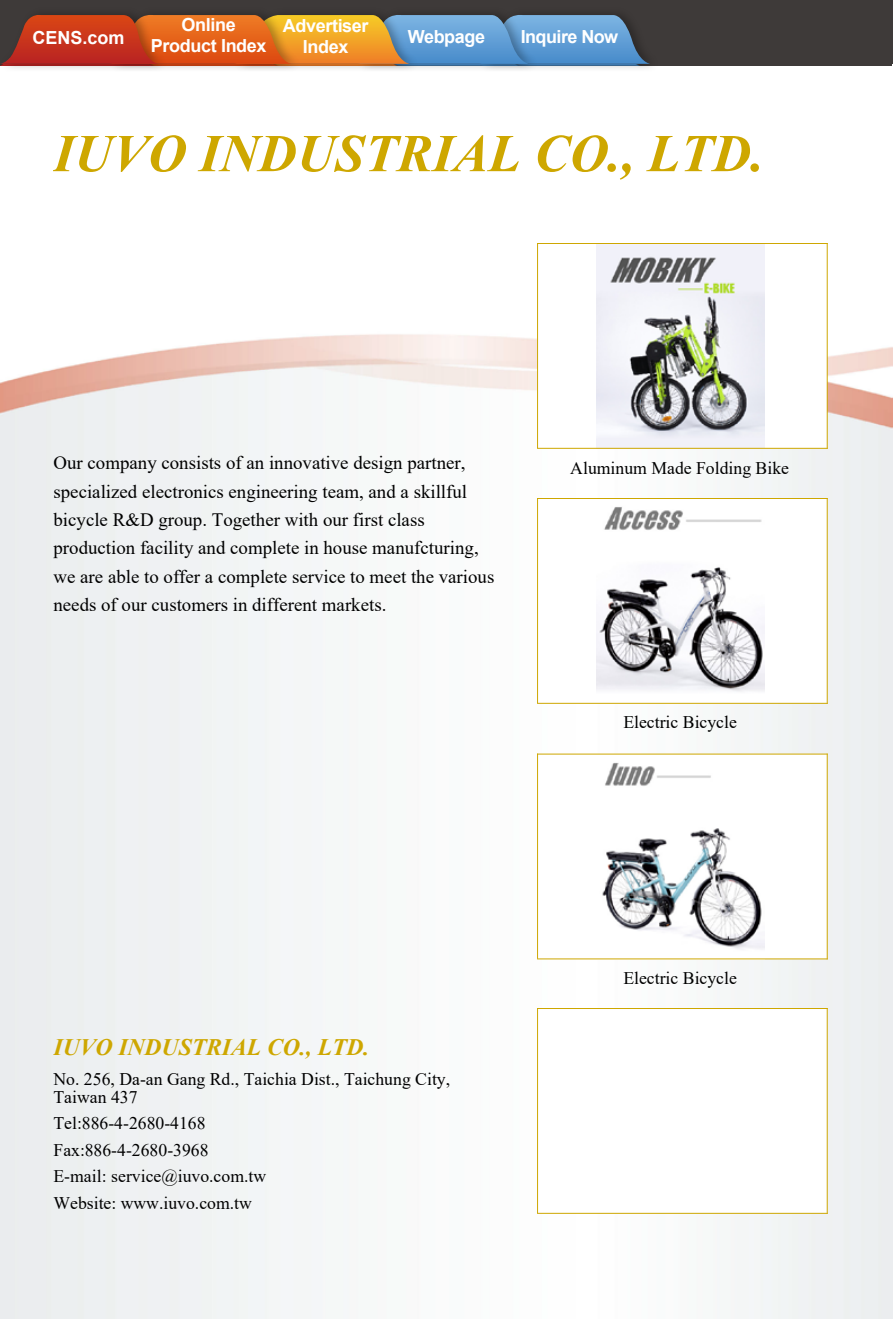
<style>
.page{position:relative;width:893px;height:1319px;background:#fff}
.page>*{position:absolute;margin:0;border:0;box-sizing:border-box;transform-origin:0 0}
.t1{font:italic 700 53.1px "Times New Roman";color:#cea700}
.t2{font:italic 700 23.55px "Times New Roman";color:#cea700}
.t3{font:18.9px/28.3px "Times New Roman";color:#000}
.t4{font:700 18px/21px "Arial";letter-spacing:-.02em;color:#fff;text-align:center}
.t5{font:17.7px/26.5px "Times New Roman";color:#000}
</style>
<div class="page">
<img style="left:0;top:334px;width:892px;height:984px">
<div style="left:538px;top:244px;width:289px;height:204px;background:#fff"></div>
<img style="left:596px;top:244px;width:169px;height:204px">
<hr style="left:537px;top:243px;width:1px;height:204px;background:#cea700">
<hr style="left:538px;top:243px;width:289px;height:1px;background:#cea700">
<hr style="left:827px;top:243px;width:1px;height:205px;background:#cea700">
<hr style="left:538px;top:448px;width:289px;height:1px;background:#cea700">
<div style="left:538px;top:498px;width:289px;height:205px;background:#fff"></div>
<img style="left:596px;top:507px;width:169px;height:196px">
<hr style="left:537px;top:498px;width:1px;height:204px;background:#cea700">
<hr style="left:538px;top:498px;width:289px;height:1px;background:#cea700">
<hr style="left:827px;top:498px;width:1px;height:205px;background:#cea700">
<hr style="left:538px;top:703px;width:289px;height:1px;background:#cea700">
<div style="left:538px;top:754px;width:289px;height:204px;background:#fff"></div>
<img style="left:596px;top:754px;width:169px;height:195px">
<hr style="left:537px;top:754px;width:1px;height:204px;background:#cea700">
<hr style="left:538px;top:753px;width:289px;height:1px;background:#cea700">
<hr style="left:827px;top:754px;width:1px;height:204px;background:#cea700">
<hr style="left:538px;top:958px;width:289px;height:1px;background:#cea700">
<div style="left:538px;top:1008px;width:289px;height:204px;background:#fff"></div>
<hr style="left:537px;top:1008px;width:1px;height:204px;background:#cea700">
<hr style="left:538px;top:1008px;width:289px;height:1px;background:#cea700">
<hr style="left:827px;top:1008px;width:1px;height:205px;background:#cea700">
<hr style="left:538px;top:1212px;width:289px;height:1px;background:#cea700">
<div style="left:0;top:0;width:893px;height:64px;background:#3e3a39"></div>
<div style="left:477px;top:6px;width:184px;height:67px;background:#000;opacity:.29"></div>
<div style="left:355px;top:6px;width:185px;height:67px;background:#000;opacity:.29"></div>
<div style="left:231px;top:6px;width:190px;height:67px;background:#000;opacity:.29"></div>
<div style="left:108px;top:6px;width:194px;height:67px;background:#000;opacity:.29"></div>
<div style="left:0;top:6px;width:169px;height:67px;background:#000;opacity:.29"></div>
<svg style="left:0;top:13px;width:650px;height:51px;background:#a17460"></svg>
<p class="t4" style="left:151px;top:15px;width:117px">Online<br>Product Index</p>
<p class="t4" style="left:283px;top:16px;width:87px">Advertiser<br>Index</p>
<p class="t4" style="left:32px;top:27px;width:94px">CENS.com</p>
<p class="t4" style="left:408px;top:27px;width:79px">Webpage</p>
<p class="t4" style="left:521px;top:27px;width:99px">Inquire Now</p>
<p class="t1" style="left:54px;top:116px;width:712px">IUVO INDUSTRIAL CO., LTD.</p>
<p class="t3" style="left:54px;top:448px;width:442px">Our company consists of an innovative design partner, specialized electronics engineering team, and a skillful bicycle R&amp;D group. Together with our first class production facility and complete in house manufcturing, we are able to offer a complete service to meet the various needs of our customers in different markets.</p>
<p class="t5" style="left:570px;top:454px;width:220px">Aluminum Made Folding Bike</p>
<p class="t5" style="left:623px;top:708px;width:115px">Electric Bicycle</p>
<p class="t2" style="left:54px;top:1030px;width:317px">IUVO INDUSTRIAL CO., LTD.</p>
<p class="t5" style="left:54px;top:1069px;width:398px;line-height:17.7px">No. 256, Da-an Gang Rd., Taichia Dist., Taichung City,<br>Taiwan 437</p>
<p class="t5" style="left:54px;top:1109px;width:214px">Tel:886-4-2680-4168<br>Fax:886-4-2680-3968<br>E-mail: service@iuvo.com.tw<br>Website: www.iuvo.com.tw</p>
<p class="t5" style="left:623px;top:964px;width:115px">Electric Bicycle</p>
</div>
